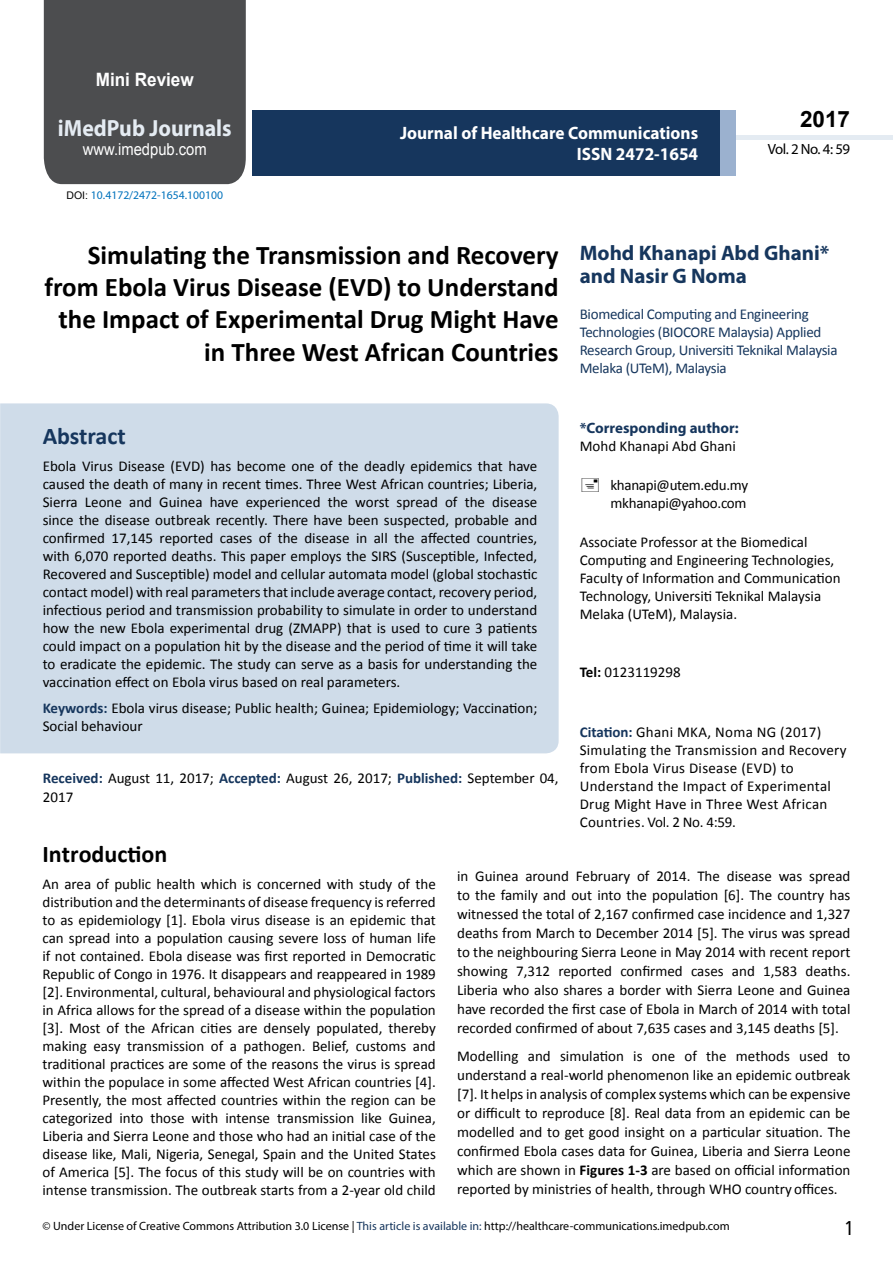
<style>
.page{position:relative;width:893px;height:1263px;background:#fff}
.page>*{position:absolute;margin:0;border:0;box-sizing:border-box;transform-origin:0 0}
.t1{font:700 27px/32.4px "Calibri";color:#000;text-align:right}
.t2{font:25.5px "Tunga";color:#000}
.t3{font:700 24px "Calibri";color:#000}
.t4{font:700 24px "Calibri";color:#16365d}
.t5{font:700 23.4px "Myriad Pro";color:#e4ebf2;scale:.93 1}
.t6{font:700 22.5px "Arial";color:#000}
.t7{font:700 21px/23.1px "Myriad Pro";color:#16365d}
.t8{font:700 18.45px "Arial";color:#fff;scale:.93 1}
.t9{font:700 18px/21.6px "Myriad Pro";color:#fff;text-align:right;scale:.96 1}
.t10{font:16.5px "Arial";color:#fff;scale:.89 1}
.t11{font:15px/18px "Calibri";color:#000;text-align:justify}
.t12{font:15px/18px "Calibri";letter-spacing:.02em;color:#000}
.t13{font:15px/18px "Calibri";letter-spacing:-.02em;color:#16365d}
.t14{font:15px/18px "Calibri";letter-spacing:-.02em;color:#000}
.t15{font:700 15px "Myriad Pro";color:#16365d}
.t16{font:14.85px "Myriad Pro";letter-spacing:-.03em;color:#000}
.t17{font:12px "Myriad Pro";color:#000}
.t18{font:11.7px "Myriad Pro";color:#0072bc}
.s1{font-family:"Arial";font-size:10.5px;color:#000}
.s2{font-weight:700;color:#16365d}
.s3{font-weight:700}
.s4{color:#16365d}
</style>
<div class="page">
<div style="left:44px;top:0;width:202px;height:184px;background:#4c4d4f"></div>
<div style="left:736px;top:135px;width:157px;height:5px;background:#e4ebf2"></div>
<div style="left:252px;top:110px;width:469px;height:66px;background:#16365d"></div>
<div style="left:720px;top:110px;width:16px;height:66px;background:#9bb1cf"></div>
<div style="left:0;top:403px;width:559px;height:350px;background:#cfdce9"></div>
<p class="t8" style="left:96px;top:67px;width:107px">Mini Review</p>
<h3 class="t5" style="left:58px;top:113px;width:188px">iMedPub Journals</h3>
<p class="t10" style="left:83px;top:138px;width:141px">www.imedpub.com</p>
<p class="t18" style="left:66px;top:188px;width:158px"><span class="s1">DOI:</span> 10.4172/2472-1654.100100</p>
<p class="t9" style="left:400px;top:121px;width:312px">Journal of Healthcare Communications<br>ISSN 2472-1654</p>
<h3 class="t6" style="left:800px;top:104px;width:52px">2017</h3>
<p class="t16" style="left:768px;top:140px;width:84px">Vol. 2 No. 4: 59</p>
<h1 class="t1" style="left:44px;top:238px;width:516px">Simulating the Transmission and Recovery from Ebola Virus Disease (EVD) to Understand the Impact of Experimental Drug Might Have in Three West African Countries</h1>
<h3 class="t4" style="left:43px;top:421px;width:85px">Abstract</h3>
<p class="t11" style="left:43px;top:457px;width:496px">Ebola Virus Disease (EVD) has become one of the deadly epidemics that have caused the death of many in recent times. Three West African countries; Liberia, Sierra Leone and Guinea have experienced the worst spread of the disease since the disease outbreak recently. There have been suspected, probable and confirmed 17,145 reported cases of the disease in all the affected countries, with 6,070 reported deaths. This paper employs the SIRS (Susceptible, Infected, Recovered and Susceptible) model and cellular automata model (global stochastic contact model) with real parameters that include average contact, recovery period, infectious period and transmission probability to simulate in order to understand how the new Ebola experimental drug (ZMAPP) that is used to cure 3 patients could impact on a population hit by the disease and the period of time it will take to eradicate the epidemic. The study can serve as a basis for understanding the vaccination effect on Ebola virus based on real parameters.</p>
<p class="t11" style="left:43px;top:699px;width:496px"><span class="s2">Keywords:</span> Ebola virus disease; Public health; Guinea; Epidemiology; Vaccination;<br>Social behaviour</p>
<p class="t11" style="left:43px;top:769px;width:517px;line-height:18.8px"><span class="s2">Received:</span> August 11, 2017; <span class="s2">Accepted:</span> August 26, 2017; <span class="s2">Published:</span> September 04,<br>2017</p>
<h3 class="t7" style="left:580px;top:241px;width:251px">Mohd Khanapi Abd Ghani* and Nasir G Noma</h3>
<p class="t13" style="left:580px;top:305px;width:259px">Biomedical Computing and Engineering Technologies (BIOCORE Malaysia) Applied Research Group, Universiti Teknikal Malaysia Melaka (UTeM), Malaysia</p>
<p class="t15" style="left:580px;top:418px;width:161px">*Corresponding author:</p>
<p class="t11" style="left:580px;top:437px;width:158px">Mohd Khanapi Abd Ghani</p>
<p class="t14" style="left:610px;top:476px;width:139px">khanapi@utem.edu.my mkhanapi@yahoo.com</p>
<p class="t11" style="left:580px;top:533px;width:262px;text-align:left">Associate Professor at the Biomedical Computing and Engineering Technologies, Faculty of Information and Communication Technology, Universiti Teknikal Malaysia Melaka (UTeM), Malaysia.</p>
<p class="t11" style="left:580px;top:663px;width:102px"><span class="s3">Tel:</span> 0123119298</p>
<p class="t12" style="left:580px;top:723px;width:268px"><span class="s2">Citation:</span> Ghani MKA, Noma NG (2017)<br>Simulating the Transmission and Recovery from Ebola Virus Disease (EVD) to Understand the Impact of Experimental Drug Might Have in Three West African Countries. Vol. 2 No. 4:59.</p>
<h3 class="t3" style="left:43px;top:839px;width:126px">Introduction</h3>
<p class="t11" style="left:43px;top:875px;width:395px">An area of public health which is concerned with study of the distribution and the determinants of disease frequency is referred to as epidemiology [1]. Ebola virus disease is an epidemic that can spread into a population causing severe loss of human life if not contained. Ebola disease was first reported in Democratic Republic of Congo in 1976. It disappears and reappeared in 1989 [2]. Environmental, cultural, behavioural and physiological factors in Africa allows for the spread of a disease within the population [3]. Most of the African cities are densely populated, thereby making easy transmission of a pathogen. Belief, customs and traditional practices are some of the reasons the virus is spread within the populace in some affected West African countries [4].<br>Presently, the most affected countries within the region can be categorized into those with intense transmission like Guinea, Liberia and Sierra Leone and those who had an initial case of the disease like, Mali, Nigeria, Senegal, Spain and the United States of America [5]. The focus of this study will be on countries with intense transmission. The outbreak starts from a 2-year old child</p>
<p class="t11" style="left:457px;top:867px;width:395px;line-height:19px">in Guinea around February of 2014. The disease was spread to the family and out into the population [6]. The country has witnessed the total of 2,167 confirmed case incidence and 1,327 deaths from March to December 2014 [5]. The virus was spread to the neighbouring Sierra Leone in May 2014 with recent report showing 7,312 reported confirmed cases and 1,583 deaths.<br>Liberia who also shares a border with Sierra Leone and Guinea have recorded the first case of Ebola in March of 2014 with total recorded confirmed of about 7,635 cases and 3,145 deaths [5].</p>
<p class="t11" style="left:457px;top:1046px;width:395px;line-height:19px">Modelling and simulation is one of the methods used to understand a real-world phenomenon like an epidemic outbreak [7]. It helps in analysis of complex systems which can be expensive or difficult to reproduce [8]. Real data from an epidemic can be modelled and to get good insight on a particular situation. The confirmed Ebola cases data for Guinea, Liberia and Sierra Leone which are shown in <span class="s3">Figures 1-3</span> are based on official information reported by ministries of health, through WHO country offices.</p>
<p class="t17" style="left:43px;top:1218px;width:689px">© Under License of Creative Commons Attribution 3.0 License | <span class="s4">This article is available in:</span> http://healthcare-communications.imedpub.com</p>
<h2 class="t2" style="left:845px;top:1211px;width:9px">1</h2>
</div>
